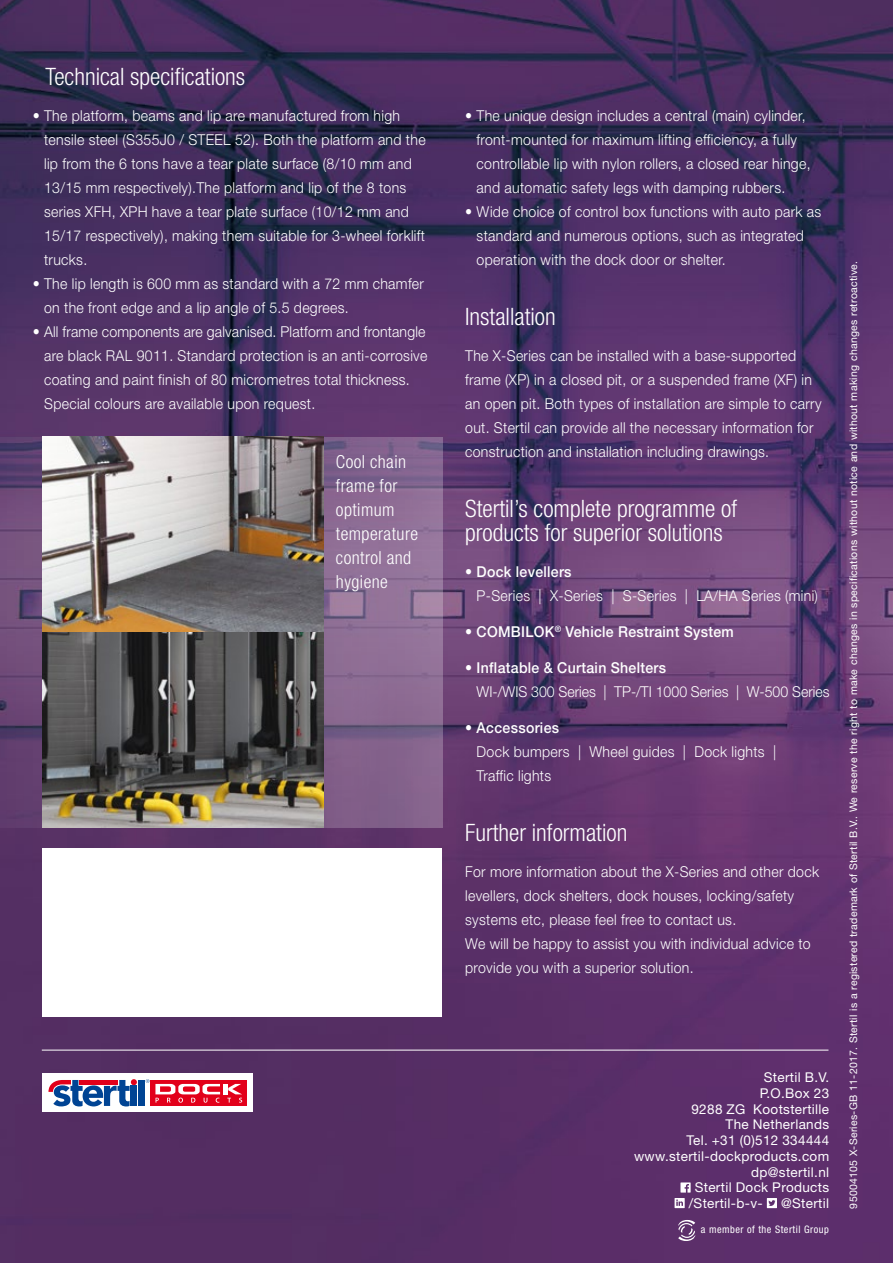
<style>
.page{position:relative;width:893px;height:1263px;background:#fff}
.page>*{position:absolute;margin:0;border:0;box-sizing:border-box;transform-origin:0 0}
.t1{font:300 condensed 24px/24px "Helvetica Neue LT Std";color:#fff}
.t2{font:300 condensed 18px/24px "Helvetica Neue LT Std";letter-spacing:.025em;color:#fff}
.t3{font:300 15px/24px "Helvetica Neue LT Std";letter-spacing:.02em;color:#fff;scale:.94 1}
.t4{font:300 15px/24px "Helvetica Neue LT Std";color:#fff;scale:.94 1}
.t5{font:500 15px "Helvetica Neue LT Std";letter-spacing:.02em;color:#fff;scale:.94 1}
.t6{font:13.5px "Helvetica Neue LT Std";letter-spacing:.025em;color:#fff}
.t7{font:10.5px "Helvetica Neue LT Std";letter-spacing:.025em;color:#fff}
.t8{font:condensed 10.35px "Helvetica Neue LT Std";letter-spacing:.05em;color:#fff}
.s1{font-weight:500}
.s2{font-weight:300}
</style>
<div class="page">
<img style="left:0;top:0;width:893px;height:1263px">
<div style="left:43px;top:849px;width:399px;height:168px;background:#fff"></div>
<svg style="left:0;top:437px;width:442px;height:390px;background:#806189"></svg>
<img style="left:43px;top:437px;width:280px;height:390px">
<div style="left:857px;top:959px;width:36px;height:272px;background:#5f2f6d"></div>
<div style="left:43px;top:1074px;width:210px;height:38px;background:#fff"></div>
<div style="left:139px;top:1080px;width:6px;height:26px;background:#004494"></div>
<svg style="left:48px;top:1079px;width:89px;height:27px"></svg>
<svg style="left:146px;top:1079px;width:3px;height:4px"></svg>
<div style="left:150px;top:1080px;width:97px;height:26px;background:#e2001a"></div>
<hr style="left:223px;top:1084px;width:4px;height:10px;background:#fff">
<svg style="left:155px;top:1084px;width:65px;height:18px"></svg>
<svg style="left:227px;top:1084px;width:15px;height:18px"></svg>
<hr style="left:42px;top:1050px;width:786px;height:1px;background:#fff">
<svg style="left:678px;top:1220px;width:17px;height:21px"></svg>
<svg style="left:680px;top:1182px;width:11px;height:10px"></svg>
<svg style="left:675px;top:1198px;width:10px;height:10px"></svg>
<svg style="left:767px;top:1198px;width:10px;height:10px"></svg>
<h1 class="t1" style="left:45px;top:64px;width:201px">Technical specifications</h1>
<p class="t3" style="left:44px;top:103px;width:407px;text-indent:-11px">• The platform, beams and lip are manufactured from high tensile steel (S355J0 / STEEL 52). Both the platform and the lip from the 6 tons have a tear plate surface (8/10 mm and 13/15 mm respectively).The platform and lip of the 8 tons series XFH, XPH have a tear plate surface (10/12 mm and 15/17 respectively), making them suitable for 3-wheel forklift trucks.</p>
<p class="t3" style="left:44px;top:271px;width:406px;text-indent:-11px">• The lip length is 600 mm as standard with a 72 mm chamfer on the front edge and a lip angle of 5.5 degrees.</p>
<p class="t3" style="left:44px;top:319px;width:409px;text-indent:-11px">• All frame components are galvanised. Platform and frontangle are black RAL 9011. Standard protection is an anti-corrosive coating and paint finish of 80 micrometres total thickness.<br>Special colours are available upon request.</p>
<p class="t2" style="left:336px;top:450px;width:84px">Cool chain frame for optimum temperature control and hygiene</p>
<p class="t3" style="left:477px;top:103px;width:357px;text-indent:-11px">• The unique design includes a central (main) cylinder, front-mounted for maximum lifting efficiency, a fully controllable lip with nylon rollers, a closed rear hinge, and automatic safety legs with damping rubbers.</p>
<p class="t3" style="left:477px;top:199px;width:368px;text-indent:-11px">• Wide choice of control box functions with auto park as standard and numerous options, such as integrated operation with the dock door or shelter.</p>
<h1 class="t1" style="left:465px;top:304px;width:92px">Installation</h1>
<p class="t3" style="left:465px;top:343px;width:381px">The X-Series can be installed with a base-supported frame (XP) in a closed pit, or a suspended frame (XF) in an open pit. Both types of installation are simple to carry out. Stertil can provide all the necessary information for construction and installation including drawings.</p>
<h1 class="t1" style="left:465px;top:496px;width:273px">Stertil’s complete programme of products for superior solutions</h1>
<p class="t3" style="left:477px;top:559px;width:365px;text-indent:-11px">• <span class="s1">Dock levellers<br></span>P-Series | X-Series | S-Series | LA/HA Series (mini)</p>
<p class="t5" style="left:465px;top:623px;width:287px"><span class="s2">•</span> COMBILOK<sup>®</sup> Vehicle Restraint System</p>
<p class="t4" style="left:477px;top:655px;width:377px;text-indent:-11px">• <span class="s1">Inflatable &amp; Curtain Shelters<br></span>WI-/WIS 300 Series | TP-/TI 1000 Series | W-500 Series</p>
<p class="t3" style="left:477px;top:715px;width:320px;text-indent:-11px">• <span class="s1">Accessories<br></span>Dock bumpers | Wheel guides | Dock lights |<br>Traffic lights</p>
<h1 class="t1" style="left:465px;top:820px;width:164px">Further information</h1>
<p class="t3" style="left:465px;top:859px;width:378px">For more information about the X-Series and other dock levellers, dock shelters, dock houses, locking/safety systems etc, please feel free to contact us.<br>We will be happy to assist you with individual advice to provide you with a superior solution.</p>
<p class="t6" style="left:764px;top:1069px;width:67px">Stertil B.V.</p>
<p class="t6" style="left:760px;top:1085px;width:71px">P.O.Box 23</p>
<p class="t6" style="left:691px;top:1101px;width:139px">9288 ZG Kootstertille</p>
<p class="t6" style="left:726px;top:1116px;width:105px">The Netherlands</p>
<p class="t6" style="left:687px;top:1132px;width:144px">Tel. +31 (0)512 334444</p>
<p class="t6" style="left:634px;top:1148px;width:197px">www.stertil-dockproducts.com</p>
<p class="t6" style="left:751px;top:1164px;width:80px">dp@stertil.nl</p>
<p class="t6" style="left:695px;top:1179px;width:136px">Stertil Dock Products</p>
<p class="t6" style="left:689px;top:1195px;width:76px">/Stertil-b-v-</p>
<p class="t6" style="left:781px;top:1195px;width:50px">@Stertil</p>
<p class="t8" style="left:701px;top:1223px;width:130px">a member of the Stertil Group</p>
<p class="t7" style="left:847px;top:1208px;width:949px;rotate:-90deg">95004105 X-Series-GB 11-2017. Stertil is a registered trademark of Stertil B.V.. We reserve the right to make changes in specifications without notice and without making changes retroactive.</p>
</div>
